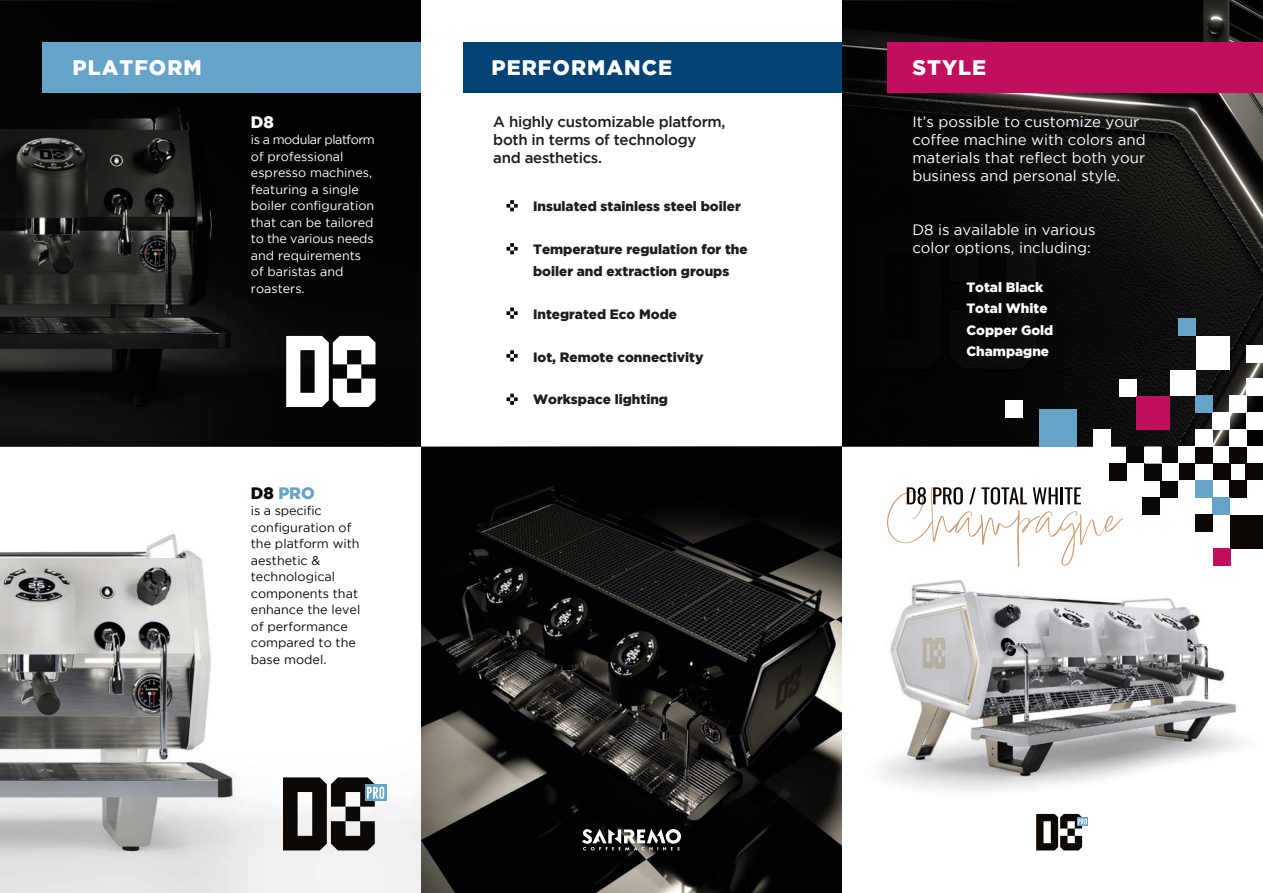
<style>
.page{position:relative;width:1263px;height:893px;background:#fff}
.page>*{position:absolute;margin:0;border:0;box-sizing:border-box;transform-origin:0 0}
.t1{font:900 21px "Gotham";letter-spacing:.05em;color:#fff}
.t2{font:900 16.5px "Gotham";color:#66a3c9}
.t3{font:900 16.5px "Gotham";color:#fff}
.t4{font:15px/18px "Gotham";color:#fff;text-align:justify}
.t5{font:500 15px "Gotham";letter-spacing:-.02em;color:#1d1d1b}
.t6{font:900 13.5px "Gotham";color:#1d1d1b}
.t7{font:900 13.5px "Gotham";color:#fff}
.t8{font:12.6px/16.5px "Gotham";color:#fff}
.t9{font:12.6px/16.5px "Gotham";color:#0d0803}
.s1{color:#0d0803}
</style>
<div class="page">
<img style="left:880px;top:471px;width:366px;height:343px">
<img style="left:0;top:0;width:421px;height:446px">
<svg style="left:0;top:446px;width:421px;height:447px"></svg>
<img style="left:842px;top:0;width:421px;height:446px">
<img style="left:421px;top:446px;width:421px;height:447px">
<svg style="left:384px;top:784px;width:2px;height:17px"></svg>
<svg style="left:283px;top:777px;width:101px;height:73px"></svg>
<div style="left:1077px;top:817px;width:11px;height:9px;background:#66a3c9"></div>
<svg style="left:1036px;top:814px;width:51px;height:36px"></svg>
<svg style="left:286px;top:336px;width:89px;height:71px"></svg>
<div style="left:43px;top:43px;width:378px;height:50px;background:#66a3c9"></div>
<div style="left:463px;top:43px;width:379px;height:50px;background:#004374"></div>
<div style="left:887px;top:43px;width:376px;height:50px;background:#c20e5e"></div>
<svg style="left:582px;top:829px;width:99px;height:21px"></svg>
<svg style="left:506px;top:200px;width:12px;height:11px"></svg>
<svg style="left:506px;top:243px;width:12px;height:11px"></svg>
<svg style="left:506px;top:308px;width:12px;height:11px"></svg>
<svg style="left:506px;top:350px;width:12px;height:11px"></svg>
<svg style="left:506px;top:394px;width:12px;height:11px"></svg>
<svg style="left:887px;top:487px;width:236px;height:80px"></svg>
<div style="left:1196px;top:464px;width:17px;height:17px;background:#fff"></div>
<div style="left:1246px;top:464px;width:17px;height:17px;background:#0d0803"></div>
<div style="left:1160px;top:481px;width:17px;height:17px;background:#0d0803"></div>
<div style="left:1126px;top:447px;width:17px;height:17px;background:#0d0803"></div>
<div style="left:1039px;top:409px;width:37px;height:37px;background:#66a3c9"></div>
<div style="left:1213px;top:549px;width:17px;height:17px;background:#c20e5e"></div>
<div style="left:1143px;top:498px;width:17px;height:17px;background:#0d0803"></div>
<div style="left:1230px;top:498px;width:17px;height:17px;background:#fff"></div>
<div style="left:1247px;top:379px;width:16px;height:17px;background:#fff"></div>
<div style="left:1247px;top:346px;width:16px;height:17px;background:#fff"></div>
<div style="left:1196px;top:447px;width:17px;height:17px;background:#0d0803"></div>
<div style="left:1160px;top:447px;width:17px;height:17px;background:#0d0803"></div>
<div style="left:1230px;top:447px;width:17px;height:17px;background:#0d0803"></div>
<div style="left:1230px;top:396px;width:17px;height:17px;background:#fff"></div>
<div style="left:1177px;top:464px;width:17px;height:17px;background:#0d0803"></div>
<div style="left:1162px;top:464px;width:17px;height:17px;background:#fff"></div>
<div style="left:1094px;top:430px;width:17px;height:17px;background:#fff"></div>
<div style="left:1128px;top:464px;width:17px;height:17px;background:#fff"></div>
<div style="left:1214px;top:464px;width:17px;height:17px;background:#0d0803"></div>
<div style="left:1213px;top:413px;width:17px;height:17px;background:#fff"></div>
<div style="left:1247px;top:413px;width:16px;height:17px;background:#fff"></div>
<div style="left:1213px;top:481px;width:17px;height:17px;background:#fff"></div>
<div style="left:1179px;top:481px;width:17px;height:17px;background:#fff"></div>
<div style="left:1196px;top:430px;width:17px;height:17px;background:#fff"></div>
<div style="left:1230px;top:430px;width:17px;height:17px;background:#fff"></div>
<div style="left:1144px;top:463px;width:17px;height:17px;background:#0d0803"></div>
<svg style="left:1145px;top:447px;width:17px;height:17px"></svg>
<div style="left:1119px;top:379px;width:17px;height:17px;background:#fff"></div>
<div style="left:1196px;top:336px;width:34px;height:34px;background:#fff"></div>
<div style="left:1136px;top:396px;width:34px;height:34px;background:#c20e5e"></div>
<div style="left:1196px;top:396px;width:17px;height:17px;background:#66a3c9"></div>
<div style="left:1179px;top:319px;width:17px;height:17px;background:#66a3c9"></div>
<div style="left:1170px;top:370px;width:26px;height:26px;background:#fff"></div>
<div style="left:1230px;top:480px;width:17px;height:18px;background:#0d0803"></div>
<div style="left:1213px;top:498px;width:17px;height:17px;background:#66a3c9"></div>
<div style="left:1196px;top:515px;width:17px;height:17px;background:#0d0803"></div>
<div style="left:1196px;top:481px;width:17px;height:17px;background:#66a3c9"></div>
<div style="left:1110px;top:463px;width:17px;height:17px;background:#0d0803"></div>
<div style="left:1230px;top:515px;width:33px;height:34px;background:#0d0803"></div>
<div style="left:1005px;top:401px;width:17px;height:17px;background:#fff"></div>
<p class="t1" style="left:72px;top:55px;width:131px">PLATFORM</p>
<p class="t1" style="left:492px;top:55px;width:182px">PERFORMANCE</p>
<p class="t1" style="left:912px;top:55px;width:75px">STYLE</p>
<p class="t3" style="left:251px;top:112px;width:25px">D8</p>
<p class="t8" style="left:251px;top:131px;width:126px">is a modular platform of professional espresso machines, featuring a single boiler configuration that can be tailored to the various needs</p>
<p class="t8" style="left:251px;top:247px;width:112px">and requirements of baristas and roasters.</p>
<p class="t2" style="left:251px;top:483px;width:65px"><span class="s1">D8</span> PRO</p>
<p class="t9" style="left:251px;top:502px;width:72px">is a specific</p>
<p class="t9" style="left:251px;top:519px;width:102px">configuration of</p>
<p class="t9" style="left:251px;top:535px;width:110px">the platform with</p>
<p class="t9" style="left:251px;top:552px;width:71px">aesthetic &amp;</p>
<p class="t9" style="left:251px;top:568px;width:111px">technological components that enhance the level</p>
<p class="t9" style="left:251px;top:618px;width:107px">of performance compared to the base model.</p>
<p class="t5" style="left:493px;top:113px;width:234px">A highly customizable platform,</p>
<p class="t5" style="left:493px;top:131px;width:205px">both in terms of technology</p>
<p class="t5" style="left:493px;top:149px;width:110px">and aesthetics.</p>
<p class="t6" style="left:533px;top:199px;width:209px">Insulated stainless steel boiler</p>
<p class="t6" style="left:533px;top:242px;width:216px">Temperature regulation for the</p>
<p class="t6" style="left:533px;top:263px;width:198px">boiler and extraction groups</p>
<p class="t6" style="left:533px;top:306px;width:145px">Integrated Eco Mode</p>
<p class="t6" style="left:533px;top:349px;width:172px">Iot, Remote connectivity</p>
<p class="t6" style="left:533px;top:392px;width:136px">Workspace lighting</p>
<p class="t4" style="left:912px;top:112px;width:228px">It’s possible to customize your</p>
<p class="t4" style="left:912px;top:130px;width:235px">coffee machine with colors and materials that reflect both your business and personal style.</p>
<p class="t4" style="left:912px;top:220px;width:185px">D8 is available in various</p>
<p class="t4" style="left:912px;top:238px;width:180px">color options, including:</p>
<p class="t7" style="left:966px;top:279px;width:79px">Total Black</p>
<p class="t7" style="left:966px;top:301px;width:83px">Total White</p>
<p class="t7" style="left:966px;top:322px;width:89px">Copper Gold</p>
<p class="t7" style="left:966px;top:344px;width:84px">Champagne</p>
</div>
